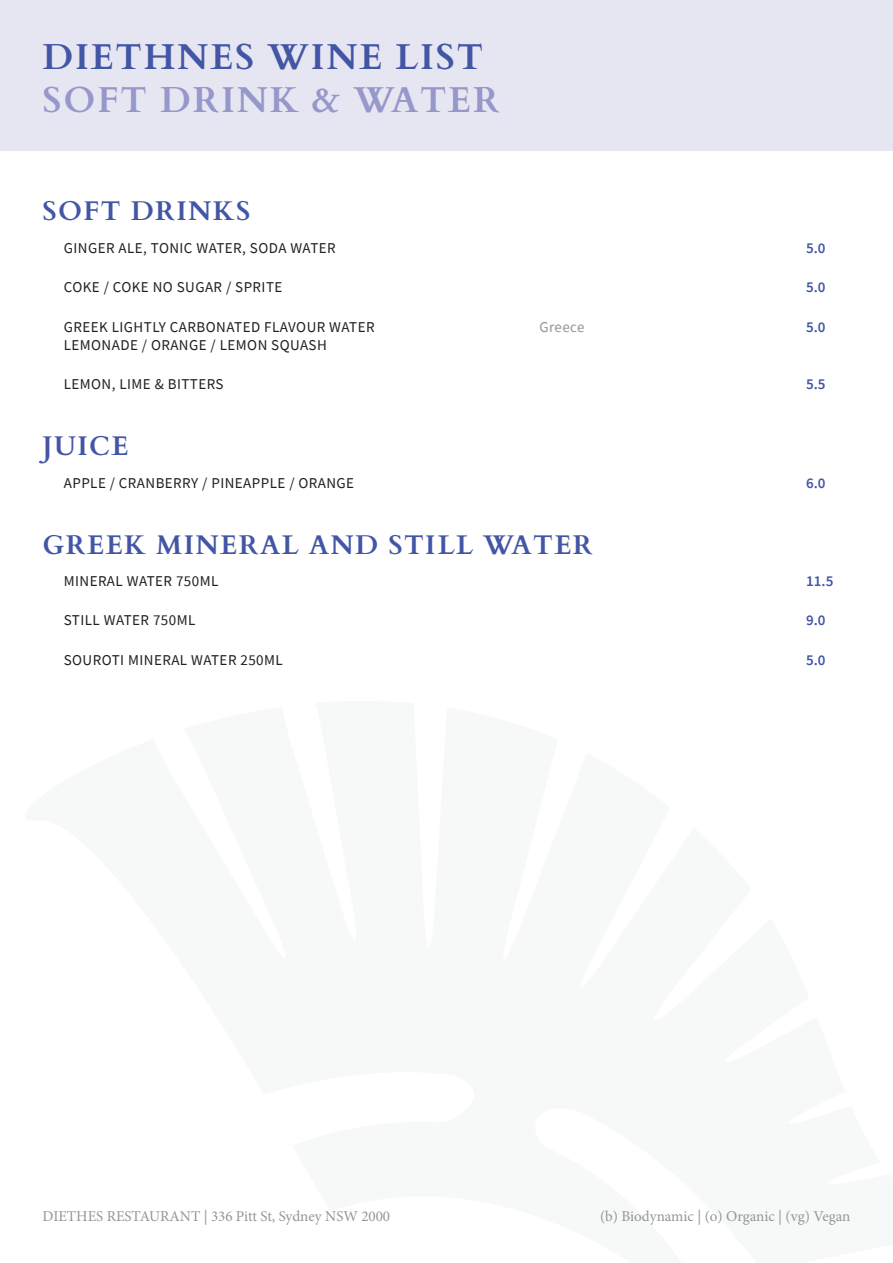
<style>
.page{position:relative;width:893px;height:1263px;background:#fff}
.page>*{position:absolute;margin:0;border:0;box-sizing:border-box;transform-origin:0 0}
.t1{font:700 36px/43.2px "Cardo";letter-spacing:.05em;color:#4256a5}
.t2{font:700 27px "Cardo";letter-spacing:.05em;color:#4256a5}
.t3{font:15px/18px "Source Sans Pro";letter-spacing:.03em;color:#231f20}
.t4{font:15px "Minion Pro";color:#939598}
.t5{font:600 15px "Source Sans Pro";color:#4256a5}
.t6{font:15px "Source Sans Pro";letter-spacing:.03em;color:#939598}
.s1{color:#9697ca}
</style>
<div class="page">
<div style="left:0;top:0;width:893px;height:151px;background:#e6e6f3"></div>
<p class="t1" style="left:43px;top:32px;width:459px">DIETHNES WINE LIST<br><span class="s1">SOFT DRINK &amp; WATER</span></p>
<p class="t2" style="left:43px;top:190px;width:209px">SOFT DRINKS</p>
<p class="t3" style="left:64px;top:239px;width:273px">GINGER ALE, TONIC WATER, SODA WATER</p>
<p class="t3" style="left:64px;top:278px;width:220px">COKE / COKE NO SUGAR / SPRITE</p>
<p class="t3" style="left:64px;top:318px;width:312px">GREEK LIGHTLY CARBONATED FLAVOUR WATER<br>LEMONADE / ORANGE / LEMON SQUASH</p>
<p class="t3" style="left:64px;top:375px;width:161px">LEMON, LIME &amp; BITTERS</p>
<p class="t2" style="left:43px;top:424px;width:88px">JUICE</p>
<p class="t3" style="left:64px;top:473px;width:292px">APPLE / CRANBERRY / PINEAPPLE / ORANGE</p>
<p class="t6" style="left:539px;top:317px;width:47px">Greece</p>
<p class="t2" style="left:43px;top:523px;width:552px">GREEK MINERAL AND STILL WATER</p>
<p class="t3" style="left:64px;top:572px;width:156px">MINERAL WATER 750ML</p>
<p class="t3" style="left:64px;top:611px;width:133px">STILL WATER 750ML</p>
<p class="t3" style="left:64px;top:651px;width:221px">SOUROTI MINERAL WATER 250ML</p>
<p class="t5" style="left:806px;top:238px;width:21px">5.0</p>
<p class="t5" style="left:806px;top:278px;width:21px">5.0</p>
<p class="t5" style="left:806px;top:317px;width:21px">5.0</p>
<p class="t5" style="left:806px;top:374px;width:21px">5.5</p>
<p class="t5" style="left:806px;top:473px;width:21px">6.0</p>
<p class="t5" style="left:806px;top:571px;width:29px">11.5</p>
<p class="t5" style="left:806px;top:610px;width:21px">9.0</p>
<p class="t5" style="left:806px;top:650px;width:21px">5.0</p>
<p class="t4" style="left:43px;top:1206px;width:349px">DIETHES RESTAURANT | 336 Pitt St, Sydney NSW 2000</p>
<p class="t4" style="left:600px;top:1206px;width:252px">(b) Biodynamic | (o) Organic | (vg) Vegan</p>
</div>
